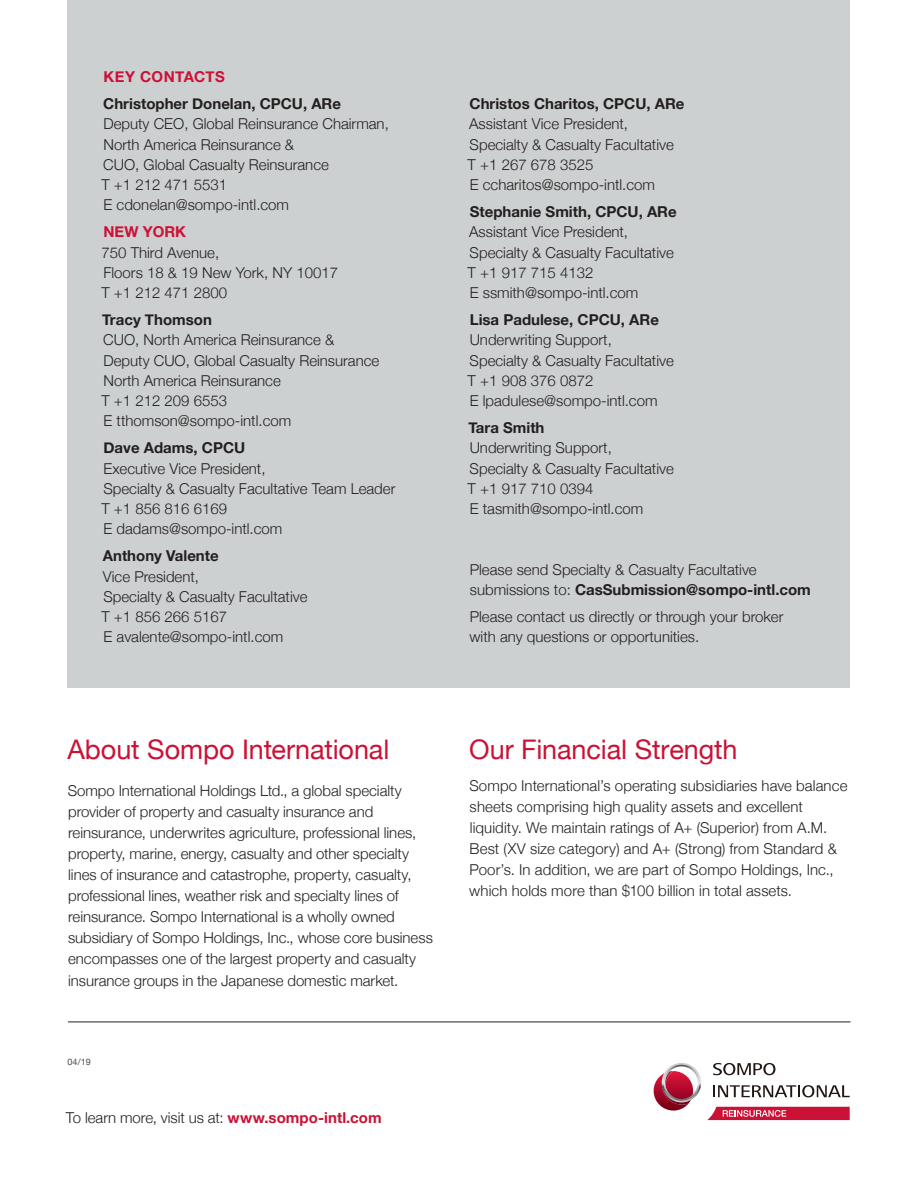
<style>
.page{position:relative;width:918px;height:1188px;background:#fff}
.page>*{position:absolute;margin:0;border:0;box-sizing:border-box;transform-origin:0 0}
.t1{font:27px "Helvetica Neue";letter-spacing:-.005em;color:#cb1136}
.t2{font:300 15px/20.2px "Helvetica Neue";color:#231f20}
.t3{font:700 15px "Helvetica Neue";color:#231f20}
.t4{font:700 15px "Helvetica Neue";letter-spacing:.015em;color:#cb1136}
.t5{font:9px "Helvetica Neue";color:#4b4c4d}
.s1{font-weight:700}
.s2{font-weight:700;color:#cb1136}
</style>
<div class="page">
<div style="left:68px;top:0;width:782px;height:688px;background:#cdd0d0"></div>
<hr style="left:68px;top:1022px;width:783px;height:1px;background:#231f20">
<svg style="left:713px;top:1063px;width:62px;height:12px"></svg>
<svg style="left:713px;top:1085px;width:137px;height:12px"></svg>
<svg style="left:707px;top:1107px;width:143px;height:13px;background:#d23353"></svg>
<svg style="left:654px;top:1063px;width:47px;height:48px"></svg>
<p class="t4" style="left:104px;top:65px;width:123px">KEY CONTACTS</p>
<p class="t3" style="left:103px;top:92px;width:239px">Christopher Donelan, CPCU, ARe</p>
<p class="t2" style="left:101px;top:113px;width:289px">Deputy CEO, Global Reinsurance Chairman,<br>North America Reinsurance &amp;<br>CUO, Global Casualty Reinsurance<br>T +1 212 471 5531<br>E cdonelan@sompo-intl.com</p>
<p class="t4" style="left:104px;top:220px;width:84px">NEW YORK</p>
<p class="t2" style="left:101px;top:241px;width:238px">750 Third Avenue,<br>Floors 18 &amp; 19 New York, NY 10017<br>T +1 212 471 2800</p>
<p class="t3" style="left:102px;top:308px;width:111px">Tracy Thomson</p>
<p class="t2" style="left:101px;top:329px;width:279px">CUO, North America Reinsurance &amp;<br>Deputy CUO, Global Casualty Reinsurance<br>North America Reinsurance<br>T +1 212 209 6553<br>E tthomson@sompo-intl.com</p>
<p class="t3" style="left:104px;top:436px;width:143px">Dave Adams, CPCU</p>
<p class="t2" style="left:101px;top:457px;width:296px">Executive Vice President,<br>Specialty &amp; Casualty Facultative Team Leader<br>T +1 856 816 6169<br>E dadams@sompo-intl.com</p>
<p class="t3" style="left:103px;top:544px;width:117px">Anthony Valente</p>
<p class="t2" style="left:101px;top:565px;width:208px">Vice President,<br>Specialty &amp; Casualty Facultative<br>T +1 856 266 5167<br>E avalente@sompo-intl.com</p>
<p class="t3" style="left:470px;top:92px;width:217px">Christos Charitos, CPCU, ARe</p>
<p class="t2" style="left:468px;top:113px;width:208px">Assistant Vice President,<br>Specialty &amp; Casualty Facultative<br>T +1 267 678 3525<br>E ccharitos@sompo-intl.com</p>
<p class="t3" style="left:470px;top:200px;width:208px">Stephanie Smith, CPCU, ARe</p>
<p class="t2" style="left:468px;top:221px;width:208px">Assistant Vice President,<br>Specialty &amp; Casualty Facultative<br>T +1 917 715 4132<br>E ssmith@sompo-intl.com</p>
<p class="t3" style="left:470px;top:308px;width:191px">Lisa Padulese, CPCU, ARe</p>
<p class="t2" style="left:468px;top:329px;width:208px">Underwriting Support,<br>Specialty &amp; Casualty Facultative<br>T +1 908 376 0872<br>E lpadulese@sompo-intl.com</p>
<p class="t3" style="left:468px;top:416px;width:78px">Tara Smith</p>
<p class="t2" style="left:468px;top:437px;width:208px">Underwriting Support,<br>Specialty &amp; Casualty Facultative<br>T +1 917 710 0394<br>E tasmith@sompo-intl.com</p>
<p class="t2" style="left:470px;top:558px;width:343px">Please send Specialty &amp; Casualty Facultative submissions to: <span class="s1">CasSubmission@sompo-intl.com</span></p>
<p class="t2" style="left:469px;top:606px;width:316px">Please contact us directly or through your broker with any questions or opportunities.</p>
<h1 class="t1" style="left:67px;top:730px;width:324px">About Sompo International</h1>
<p class="t2" style="left:68px;top:779px;width:367px;line-height:21px">Sompo International Holdings Ltd., a global specialty provider of property and casualty insurance and reinsurance, underwrites agriculture, professional lines, property, marine, energy, casualty and other specialty lines of insurance and catastrophe, property, casualty, professional lines, weather risk and specialty lines of reinsurance. Sompo International is a wholly owned subsidiary of Sompo Holdings, Inc., whose core business encompasses one of the largest property and casualty</p>
<p class="t2" style="left:68px;top:970px;width:332px">insurance groups in the Japanese domestic market.</p>
<p class="t5" style="left:68px;top:1056px;width:25px">04/19</p>
<p class="t2" style="left:66px;top:1107px;width:317px">To learn more, visit us at: <span class="s2">www.sompo-intl.com</span></p>
<h1 class="t1" style="left:469px;top:730px;width:270px">Our Financial Strength</h1>
<p class="t2" style="left:469px;top:774px;width:380px;line-height:21px">Sompo International’s operating subsidiaries have balance sheets comprising high quality assets and excellent liquidity. We maintain ratings of A+ (Superior) from A.M.<br>Best (XV size category) and A+ (Strong) from Standard &amp; Poor’s. In addition, we are part of Sompo Holdings, Inc., which holds more than $100 billion in total assets.</p>
</div>
